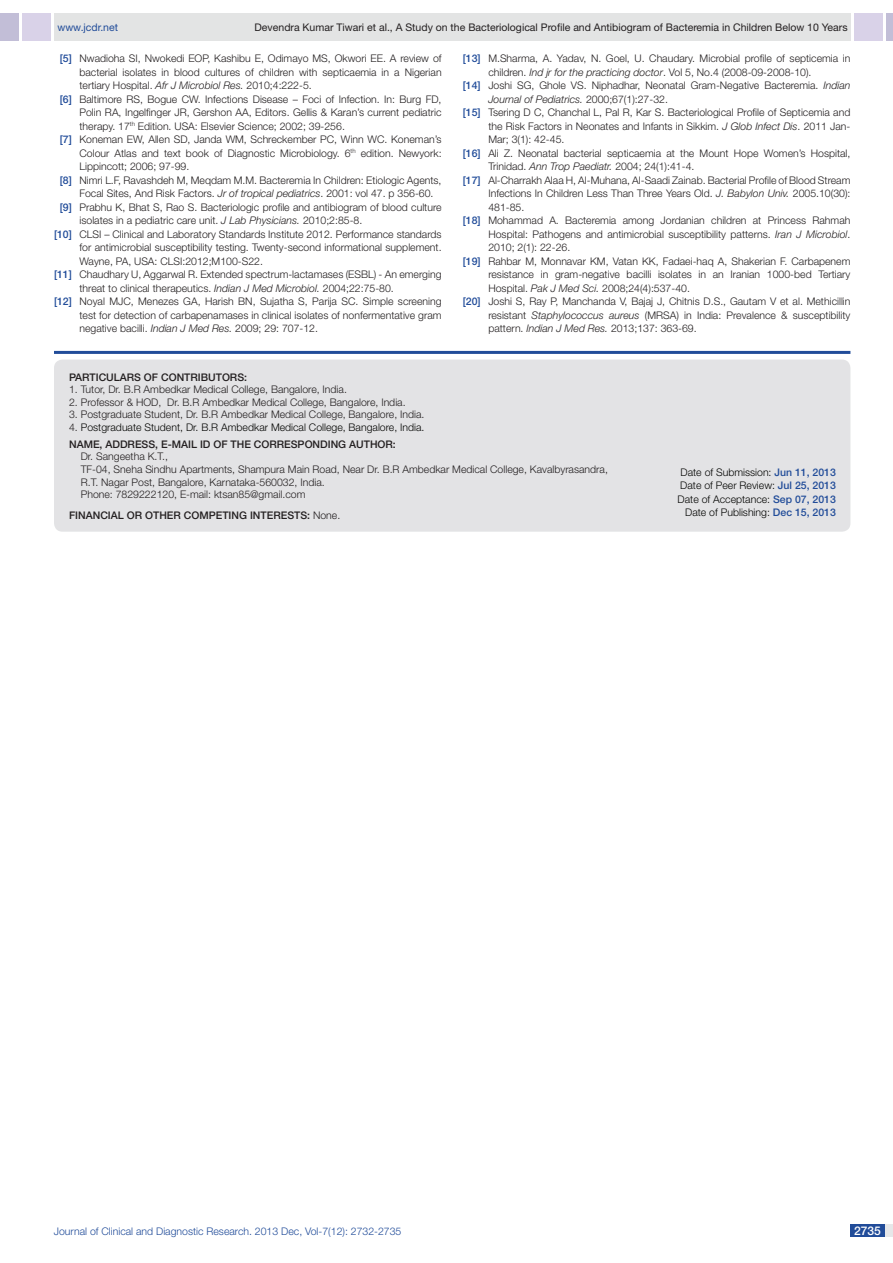
<style>
.page{position:relative;width:893px;height:1263px;background:#fff}
.page>*{position:absolute;margin:0;border:0;box-sizing:border-box;transform-origin:0 0}
.t1{font:500 12px "Helvetica Neue";color:#fff}
.t2{font:300 10.5px/12.6px "Helvetica Neue";color:#231f20}
.t3{font:300 10.5px/13.5px "Helvetica Neue";color:#040503}
.t4{font:10.5px "Helvetica Neue";color:#231f20}
.t5{font:500 10.5px "Helvetica Neue";color:#231f20}
.t6{font:300 10.5px "Helvetica Neue";color:#214c99}
.t7{font:italic 300 10.5px "Helvetica Neue";color:#231f20}
.t8{font:10.5px "Helvetica Neue";color:#214c99}
.s1{font-weight:500;color:#214c99}
.s2{font-style:italic}
.s3{color:#231f20}
.s4{font-weight:500;color:#231f20}
.s5{font-style:normal}
.s6{font-weight:500}
</style>
<div class="page">
<div style="left:54px;top:13px;width:796px;height:28px;background:#e3e4e4"></div>
<div style="left:0;top:13px;width:19px;height:28px;background:#c2bed7"></div>
<div style="left:22px;top:13px;width:29px;height:28px;background:#d9d2e8"></div>
<div style="left:886px;top:13px;width:7px;height:28px;background:#c2bed7"></div>
<div style="left:854px;top:13px;width:29px;height:28px;background:#d9d2e8"></div>
<div style="left:850px;top:1224px;width:43px;height:13px;background:#e6e7e9"></div>
<div style="left:850px;top:1224px;width:35px;height:13px;background:#214c99"></div>
<hr style="left:54px;top:351px;width:796px;height:3px;background:#214c99">
<div style="left:54px;top:359px;width:796px;height:173px;background:#e3e3e5;border-radius:9px"></div>
<p class="t8" style="left:57px;top:21px;width:62px">www.jcdr.net</p>
<p class="t4" style="left:255px;top:21px;width:594px">Devendra Kumar Tiwari et al., A Study on the Bacteriological Profile and Antibiogram of Bacteremia in Children Below 10 Years</p>
<p class="t2" style="left:60px;top:52px;width:383px"><span class="s1">[5]</span> Nwadioha SI, Nwokedi EOP, Kashibu E, Odimayo MS, Okwori EE. A review of</p>
<p class="t2" style="left:80px;top:65px;width:364px">bacterial isolates in blood cultures of children with septicaemia in a Nigerian</p>
<p class="t2" style="left:80px;top:79px;width:234px">tertiary Hospital. <span class="s2">Afr J Microbiol Res.</span> 2010;4:222-5.</p>
<p class="t2" style="left:60px;top:92px;width:383px"><span class="s1">[6]</span> Baltimore RS, Bogue CW. Infections Disease – Foci of Infection. In: Burg FD,</p>
<p class="t2" style="left:80px;top:106px;width:364px">Polin RA, Ingelfinger JR, Gershon AA, Editors. Gellis &amp; Karan’s current pediatric</p>
<p class="t2" style="left:80px;top:119px;width:267px">therapy. 17<sup>th</sup> Edition. USA: Elsevier Science; 2002; 39-256.</p>
<p class="t2" style="left:60px;top:133px;width:383px"><span class="s1">[7]</span> Koneman EW, Allen SD, Janda WM, Schreckember PC, Winn WC. Koneman’s</p>
<p class="t2" style="left:80px;top:146px;width:364px">Colour Atlas and text book of Diagnostic Microbiology. 6<sup>th</sup> edition. Newyork:</p>
<p class="t2" style="left:79px;top:160px;width:111px">Lippincott; 2006; 97-99.</p>
<p class="t2" style="left:60px;top:173px;width:383px"><span class="s1">[8]</span> Nimri L.F, Ravashdeh M, Meqdam M.M. Bacteremia In Children: Etiologic Agents,</p>
<p class="t2" style="left:79px;top:187px;width:356px">Focal Sites, And Risk Factors. <span class="s2">Jr of tropical pediatrics</span>. 2001: vol 47. p 356-60.</p>
<p class="t2" style="left:60px;top:200px;width:383px"><span class="s1">[9]</span> Prabhu K, Bhat S, Rao S. Bacteriologic profile and antibiogram of blood culture</p>
<p class="t2" style="left:79px;top:214px;width:284px">isolates in a pediatric care unit. <span class="s2">J Lab Physicians.</span> 2010;2:85-8.</p>
<p class="t2" style="left:54px;top:227px;width:389px"><span class="s1">[10]</span> CLSI – Clinical and Laboratory Standards Institute 2012. Performance standards</p>
<p class="t2" style="left:79px;top:241px;width:364px">for antimicrobial susceptibility testing. Twenty-second informational supplement.</p>
<p class="t2" style="left:79px;top:254px;width:185px">Wayne, PA, USA: CLSI:2012;M100-S22.</p>
<p class="t2" style="left:54px;top:268px;width:389px"><span class="s1">[11]</span> Chaudhary U, Aggarwal R. Extended spectrum-lactamases (ESBL) - An emerging</p>
<p class="t2" style="left:79px;top:281px;width:316px">threat to clinical therapeutics. <span class="s2">Indian J Med Microbiol.</span> 2004;22:75-80.</p>
<p class="t2" style="left:54px;top:295px;width:389px"><span class="s1">[12]</span> Noyal MJC, Menezes GA, Harish BN, Sujatha S, Parija SC. Simple screening</p>
<p class="t2" style="left:79px;top:308px;width:364px">test for detection of carbapenamases in clinical isolates of nonfermentative gram</p>
<p class="t2" style="left:79px;top:322px;width:240px">negative bacilli. <span class="s2">Indian J Med Res.</span> 2009; 29: 707-12.</p>
<p class="t5" style="left:69px;top:371px;width:45px">PARTICULAR</p>
<p class="t5" style="left:134px;top:371px;width:114px">S OF CONTRI BUTORS:</p>
<p class="t2" style="left:69px;top:383px;width:279px">1. Tutor, Dr. B.R Ambedkar Medical College, Bangalore, India.</p>
<p class="t2" style="left:69px;top:396px;width:338px">2. Professor &amp; HOD, Dr. B.R Ambedkar Medical College, Bangalore, India.</p>
<p class="t2" style="left:69px;top:408px;width:357px">3. Postgraduate Student, Dr. B.R Ambedkar Medical College, Bangalore, India.</p>
<p class="t3" style="left:69px;top:419px;width:357px;line-height:16.8px"><span class="s3">4.</span> Postgraduate Student, Dr. B.R Ambedkar Medical College, Bangalore, India.<br><span class="s4">NAME, ADDRESS, E-MAIL</span></p>
<p class="t2" style="left:463px;top:52px;width:389px"><span class="s1">[13]</span> M.Sharma, A. Yadav, N. Goel, U. Chaudary. Microbial profile of septicemia in</p>
<p class="t2" style="left:488px;top:65px;width:325px">children. <span class="s2">Ind jr for the practicing doctor</span>. Vol 5, No.4 (2008-09-2008-10).</p>
<p class="t2" style="left:463px;top:79px;width:389px"><span class="s1">[14]</span> Joshi SG, Ghole VS. Niphadhar, Neonatal Gram-Negative Bacteremia. <span class="s2">Indian</span></p>
<p class="t7" style="left:488px;top:93px;width:181px">Journal of Pediatrics. <span class="s5">2000;67(1):27-32.</span></p>
<p class="t2" style="left:463px;top:106px;width:389px"><span class="s1">[15]</span> Tsering D C, Chanchal L, Pal R, Kar S. Bacteriological Profile of Septicemia and</p>
<p class="t2" style="left:488px;top:119px;width:364px">the Risk Factors in Neonates and Infants in Sikkim. <span class="s2">J Glob Infect Dis</span>. 2011 Jan-</p>
<p class="t2" style="left:488px;top:133px;width:78px">Mar; 3(1): 42-45.</p>
<p class="t2" style="left:463px;top:146px;width:389px"><span class="s1">[16]</span> Ali Z. Neonatal bacterial septicaemia at the Mount Hope Women’s Hospital,</p>
<p class="t2" style="left:488px;top:160px;width:208px">Trinidad. <span class="s2">Ann Trop Paediatr.</span> 2004; 24(1):41-4.</p>
<p class="t2" style="left:463px;top:173px;width:389px"><span class="s1">[17]</span> Al-Charrakh Alaa H, Al-Muhana, Al-Saadi Zainab. Bacterial Profile of Blood Stream</p>
<p class="t2" style="left:488px;top:187px;width:364px">Infections In Children Less Than Three Years Old. <span class="s2">J. Babylon Univ.</span> 2005.10(30):</p>
<p class="t2" style="left:488px;top:200px;width:37px">481-85.</p>
<p class="t2" style="left:463px;top:214px;width:389px"><span class="s1">[18]</span> Mohammad A. Bacteremia among Jordanian children at Princess Rahmah</p>
<p class="t2" style="left:488px;top:227px;width:364px">Hospital: Pathogens and antimicrobial susceptibility patterns. <span class="s2">Iran J Microbiol</span>.</p>
<p class="t2" style="left:488px;top:241px;width:83px">2010; 2(1): 22-26.</p>
<p class="t2" style="left:463px;top:254px;width:389px"><span class="s1">[19]</span> Rahbar M, Monnavar KM, Vatan KK, Fadaei-haq A, Shakerian F. Carbapenem</p>
<p class="t2" style="left:488px;top:268px;width:364px">resistance in gram-negative bacilli isolates in an Iranian 1000-bed Tertiary</p>
<p class="t2" style="left:488px;top:281px;width:203px">Hospital. <span class="s2">Pak J Med Sci.</span> 2008;24(4):537-40.</p>
<p class="t2" style="left:463px;top:295px;width:389px"><span class="s1">[20]</span> Joshi S, Ray P, Manchanda V, Bajaj J, Chitnis D.S., Gautam V et al. Methicillin</p>
<p class="t2" style="left:488px;top:308px;width:364px">resistant <span class="s2">Staphylococcus aureus</span> (MRSA) in India: Prevalence &amp; susceptibility</p>
<p class="t2" style="left:488px;top:322px;width:210px">pattern. <span class="s2">Indian J Med Res.</span> 2013;137: 363-69.</p>
<p class="t5" style="left:200px;top:438px;width:70px">ID OF THE CORRE</p>
<p class="t5" style="left:291px;top:438px;width:88px">SPON DING AUTHOR</p>
<p class="t5" style="left:393px;top:438px;width:4px">:</p>
<p class="t2" style="left:81px;top:450px;width:529px">Dr. Sangeetha K.T.,<br>TF-04, Sneha Sindhu Apartments, Shampura Main Road, Near Dr. B.R Ambedkar Medical College, Kavalbyrasandra, R.T. Nagar Post, Bangalore, Karnataka-560032, India.<br>Phone: 7829222120, E-mail: ktsan85@gmail.com</p>
<p class="t5" style="left:69px;top:509px;width:99px">Financ ial OR OTHER</p>
<p class="t5" style="left:184px;top:509px;width:91px">COMPETIN G INTERE</p>
<p class="t2" style="left:287px;top:509px;width:54px"><span class="s6">STS:</span> None.</p>
<p class="t3" style="left:678px;top:465px;width:160px;text-align:right">Date of Submission: <span class="s1">Jun 11, 2013<br></span>Date of Peer Review: <span class="s1">Jul 25, 2013<br></span>Date of Acceptance: <span class="s1">Sep 07, 2013<br></span>Date of Publishing: <span class="s1">Dec 15, 2013</span></p>
<p class="t6" style="left:54px;top:1225px;width:349px">Journal of Clinical and Diagnostic Research. 2013 Dec, Vol-7(12): 2732-2735</p>
<p class="t1" style="left:854px;top:1223px;width:28px">2735</p>
</div>
